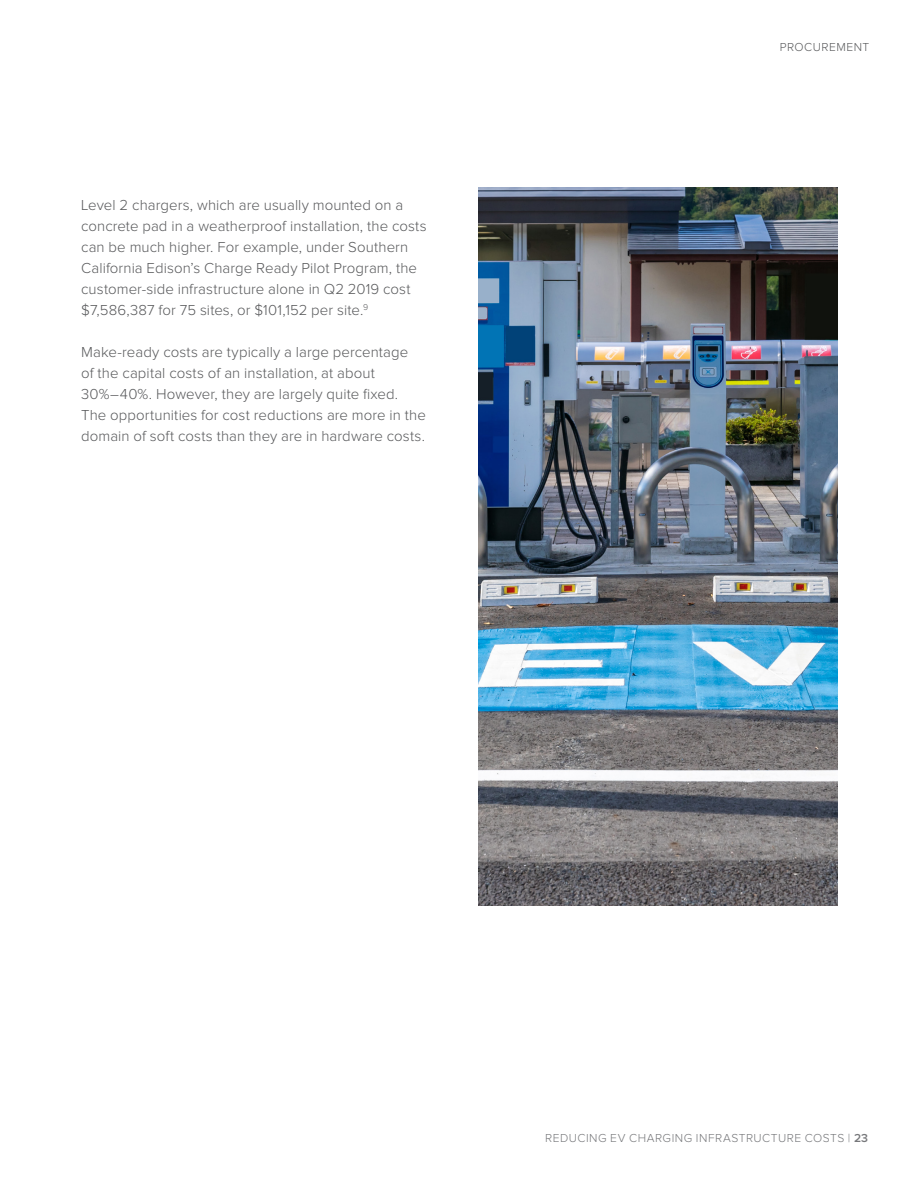
<style>
.page{position:relative;width:918px;height:1188px;background:#fff}
.page>*{position:absolute;margin:0;border:0;box-sizing:border-box;transform-origin:0 0}
.t1{font:300 15px/21px "Proxima Nova";letter-spacing:.005em;color:#58595b}
.t2{font:300 12px "Proxima Nova";letter-spacing:.045em;color:#77787b}
.t3{font:300 12px "Proxima Nova";letter-spacing:.04em;color:#58595b}
.s1{font-weight:600}
</style>
<div class="page">
<img style="left:479px;top:188px;width:359px;height:717px">
<p class="t1" style="left:81px;top:195px;width:347px">Level 2 chargers, which are usually mounted on a concrete pad in a weatherproof installation, the costs can be much higher. For example, under Southern California Edison’s Charge Ready Pilot Program, the customer-side infrastructure alone in Q2 2019 cost $7,586,387 for 75 sites, or $101,152 per site.<sup>9</sup></p>
<p class="t1" style="left:81px;top:342px;width:346px">Make-ready costs are typically a large percentage<br>of the capital costs of an installation, at about 30%–40%. However, they are largely quite fixed.<br>The opportunities for cost reductions are more in the domain of soft costs than they are in hardware costs.</p>
<p class="t3" style="left:780px;top:42px;width:91px">PROCUREMENT</p>
<p class="t2" style="left:545px;top:1132px;width:325px">REDUCING EV CHARGING INFRASTRUCTURE COSTS | <span class="s1">23</span></p>
</div>
